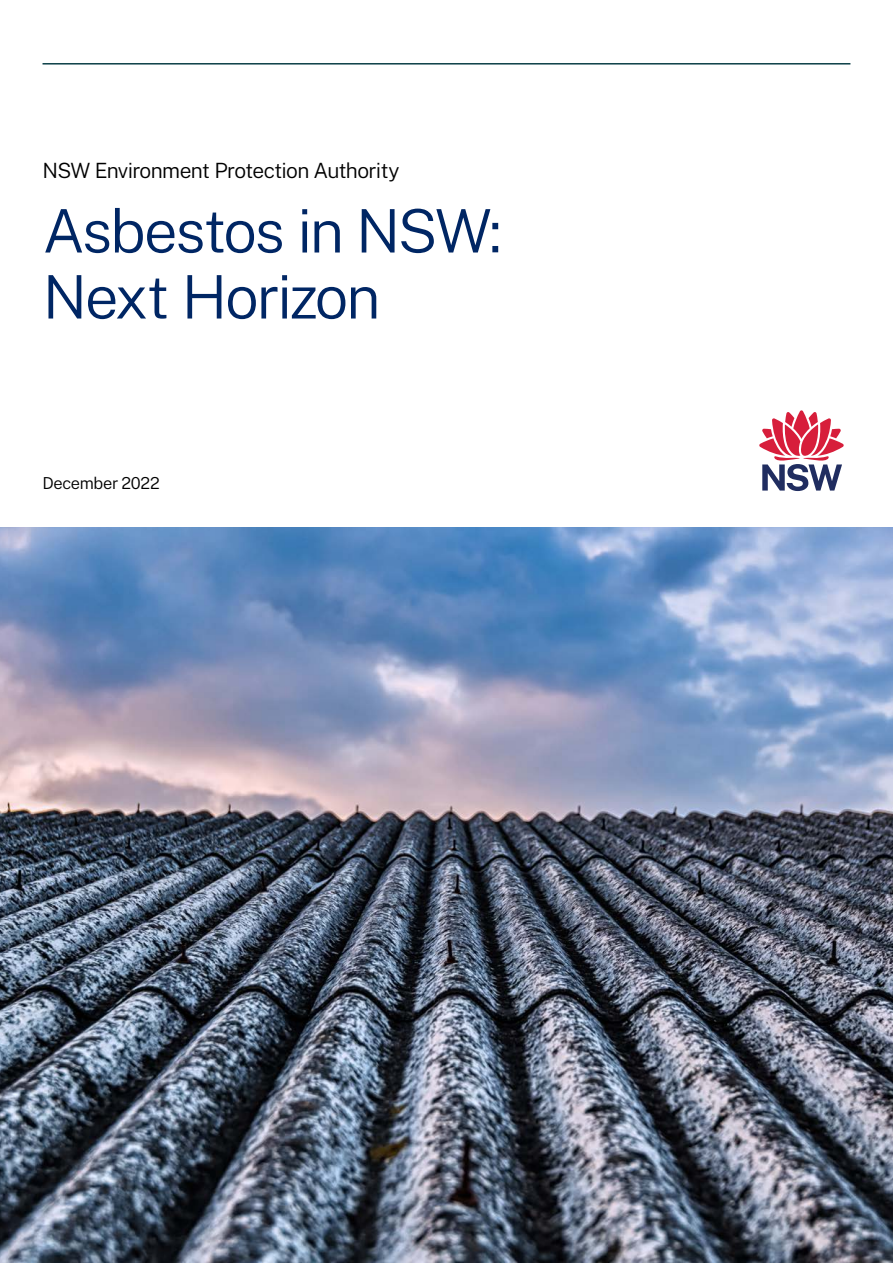
<style>
.page{position:relative;width:893px;height:1263px;background:#fff}
.page>*{position:absolute;margin:0;border:0;box-sizing:border-box;transform-origin:0 0}
._02_Body{font:300 60px/66px "Public Sans";letter-spacing:-.045em;color:#002664}
._02_Body-2{font:300 21px "Public Sans";letter-spacing:-.035em;color:#000}
._02_Body-3{font:300 16.5px "Public Sans";letter-spacing:-.02em;color:#000}
</style>
<div class="page">
<hr style="left:43px;top:63px;width:807px;height:2px;background:#0b3f47">
<svg style="left:759px;top:410px;width:85px;height:81px"></svg>
<img style="left:0;top:527px;width:893px;height:736px">
<p class="_02_Body-2" style="left:43px;top:155px;width:358px">NSW Environment Protection Authority</p>
<p class="_02_Body" style="left:43px;top:194px;width:461px">Asbestos in NSW:<br>Next Horizon</p>
<p class="_02_Body-3" style="left:43px;top:471px;width:119px">December 2022</p>
</div>
